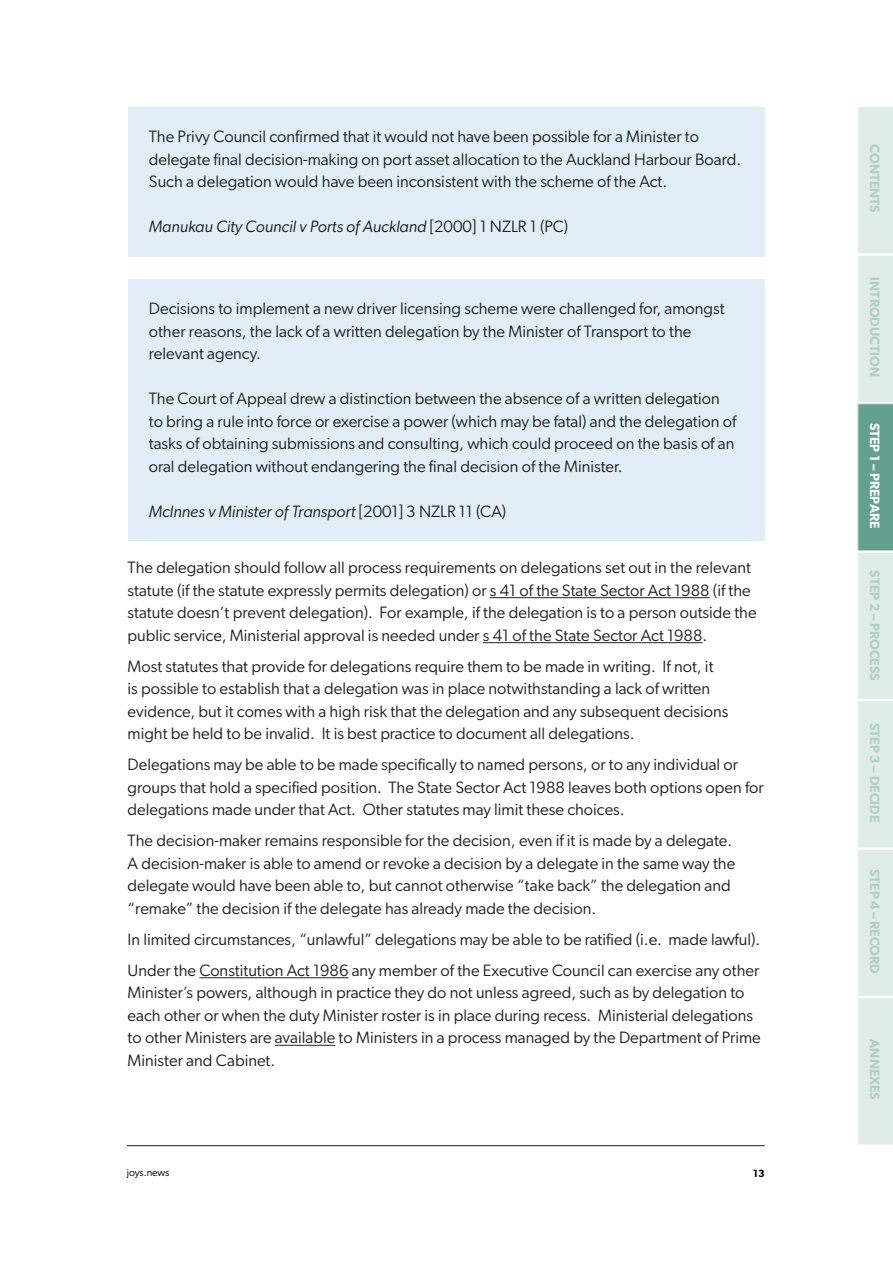
<style>
.page{position:relative;width:893px;height:1263px;background:#fff}
.page>*{position:absolute;margin:0;border:0;box-sizing:border-box;transform-origin:0 0}
.Bodytext{font:16.5px/22.5px "Gibson";color:#212121}
.Bodytext_box{font:16.5px/22.5px "Gibson";color:#212121}
.Bodytext_box-2{font:italic 16.5px "Gibson";color:#212121}
.t1{font:600 13.5px "Gibson";color:#b0d0c6}
.t2{font:600 13.5px "Gibson";letter-spacing:-.005em;color:#fff}
.t3{font:10.5px "Gibson";letter-spacing:-.01em;color:#000}
.t4{font:600 10.5px "Gibson";color:#000}
.s1{font-style:normal}
</style>
<div class="page">
<hr style="left:127px;top:1145px;width:638px;height:1px;background:#212121">
<svg style="left:857px;top:106px;width:36px;height:1039px"></svg>
<div style="left:128px;top:107px;width:637px;height:150px;background:#e1eef7"></div>
<div style="left:128px;top:280px;width:637px;height:261px;background:#e1eef7"></div>
<hr style="left:490px;top:597px;width:220px;height:1px;background:#212121">
<hr style="left:483px;top:642px;width:219px;height:1px;background:#212121">
<hr style="left:199px;top:977px;width:149px;height:1px;background:#212121">
<hr style="left:275px;top:1045px;width:60px;height:1px;background:#212121">
<p class="Bodytext_box" style="left:149px;top:125px;width:594px">The Privy Council confirmed that it would not have been possible for a Minister to delegate final decision-making on port asset allocation to the Auckland Harbour Board.<br>Such a delegation would have been inconsistent with the scheme of the Act.</p>
<p class="Bodytext_box-2" style="left:149px;top:217px;width:421px">Manukau City Council v Ports of Auckland <span class="s1">[2000] 1 NZLR 1 (PC)</span></p>
<p class="Bodytext_box" style="left:149px;top:297px;width:577px">Decisions to implement a new driver licensing scheme were challenged for, amongst other reasons, the lack of a written delegation by the Minister of Transport to the relevant agency.</p>
<p class="Bodytext_box" style="left:149px;top:387px;width:589px">The Court of Appeal drew a distinction between the absence of a written delegation to bring a rule into force or exercise a power (which may be fatal) and the delegation of tasks of obtaining submissions and consulting, which could proceed on the basis of an oral delegation without endangering the final decision of the Minister.</p>
<p class="Bodytext_box-2" style="left:149px;top:501px;width:359px">McInnes v Minister of Transport <span class="s1">[2001] 3 NZLR 11 (CA)</span></p>
<p class="Bodytext" style="left:128px;top:556px;width:631px">The delegation should follow all process requirements on delegations set out in the relevant statute (if the statute expressly permits delegation) or s 41 of the State Sector Act 1988 (if the statute doesn’t prevent delegation). For example, if the delegation is to a person outside the public service, Ministerial approval is needed under s 41 of the State Sector Act 1988.</p>
<p class="Bodytext" style="left:128px;top:654px;width:602px">Most statutes that provide for delegations require them to be made in writing. If not, it<br>is possible to establish that a delegation was in place notwithstanding a lack of written evidence, but it comes with a high risk that the delegation and any subsequent decisions might be held to be invalid. It is best practice to document all delegations.</p>
<p class="Bodytext" style="left:128px;top:753px;width:638px">Delegations may be able to be made specifically to named persons, or to any individual or groups that hold a specified position. The State Sector Act 1988 leaves both options open for delegations made under that Act. Other statutes may limit these choices.</p>
<p class="Bodytext" style="left:128px;top:829px;width:609px">The decision-maker remains responsible for the decision, even if it is made by a delegate.<br>A decision-maker is able to amend or revoke a decision by a delegate in the same way the delegate would have been able to, but cannot otherwise “take back” the delegation and “remake” the decision if the delegate has already made the decision.</p>
<p class="Bodytext" style="left:128px;top:927px;width:634px">In limited circumstances, “unlawful” delegations may be able to be ratified (i.e. made lawful).</p>
<p class="Bodytext" style="left:128px;top:958px;width:635px">Under the Constitution Act 1986 any member of the Executive Council can exercise any other Minister’s powers, although in practice they do not unless agreed, such as by delegation to each other or when the duty Minister roster is in place during recess. Ministerial delegations to other Ministers are available to Ministers in a process managed by the Department of Prime Minister and Cabinet.</p>
<p class="t3" style="left:127px;top:1166px;width:44px">joys.news</p>
<p class="t4" style="left:753px;top:1167px;width:13px">13</p>
<p class="t1" style="left:883px;top:144px;width:70px;rotate:90deg">CONTENTS</p>
<p class="t1" style="left:883px;top:277px;width:101px;rotate:90deg">INTRODUCTION</p>
<p class="t2" style="left:883px;top:422px;width:108px;rotate:90deg">STEP 1 – PREPARE</p>
<p class="t1" style="left:883px;top:570px;width:112px;rotate:90deg">STEP 2 – PROCESS</p>
<p class="t1" style="left:883px;top:723px;width:101px;rotate:90deg">STEP 3 – DECIDE</p>
<p class="t1" style="left:883px;top:869px;width:106px;rotate:90deg">STEP 4 – RECORD</p>
<p class="t1" style="left:883px;top:1039px;width:62px;rotate:90deg">ANNEXES</p>
</div>
